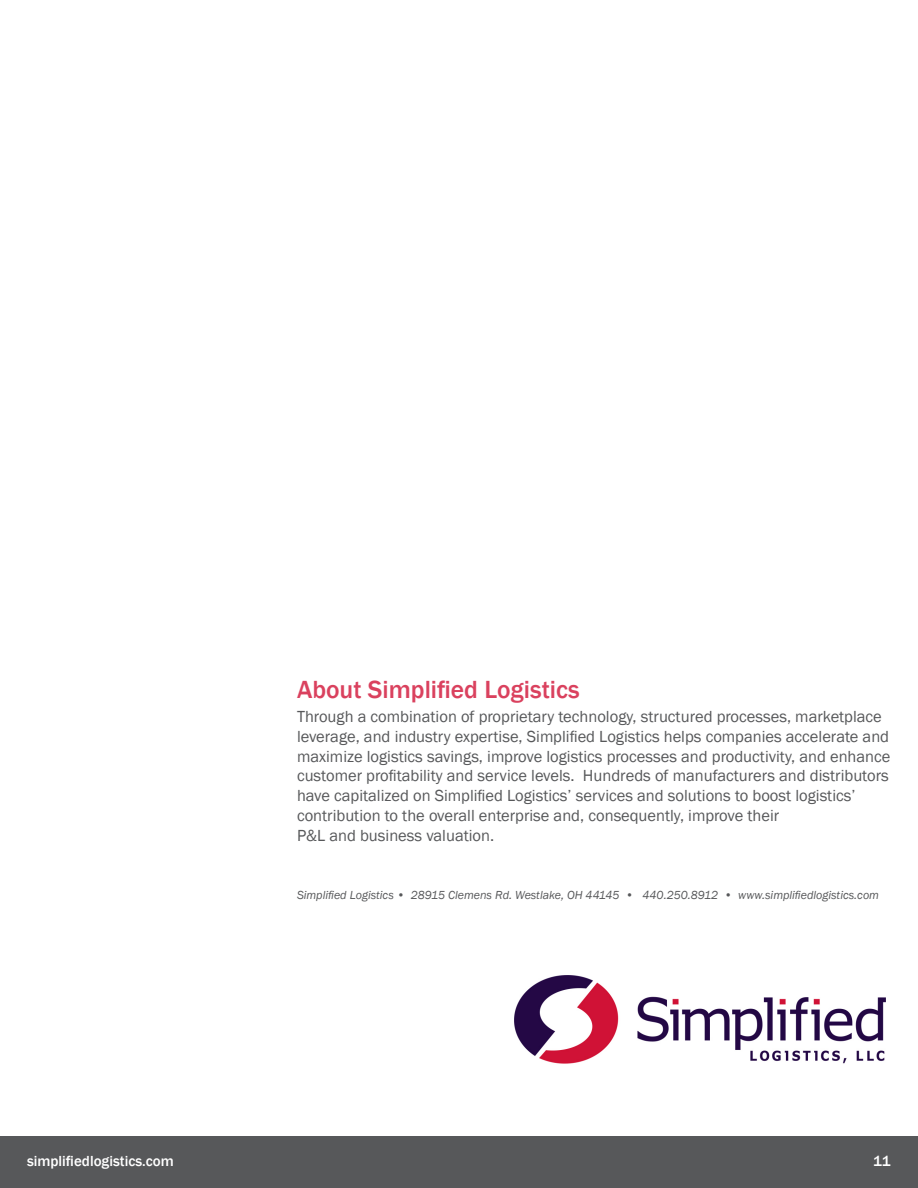
<style>
.page{position:relative;width:918px;height:1188px;background:#fff}
.page>*{position:absolute;margin:0;border:0;box-sizing:border-box;transform-origin:0 0}
.t1{font:500 25.5px "Franklin Gothic";color:#da415e}
.t2{font:16.5px/19.8px "Franklin Gothic";color:#57585a}
.t3{font:500 15px "Franklin Gothic";color:#fff}
.t4{font:italic 12px "Franklin Gothic";color:#57585a}
</style>
<div class="page">
<div style="left:0;top:1136px;width:918px;height:52px;background:#57585a"></div>
<img style="left:514px;top:975px;width:372px;height:89px">
<p class="t1" style="left:297px;top:674px;width:284px">About Simplified Logistics</p>
<p class="t2" style="left:297px;top:707px;width:595px">Through a combination of proprietary technology, structured processes, marketplace leverage, and industry expertise, Simplified Logistics helps companies accelerate and maximize logistics savings, improve logistics processes and productivity, and enhance customer profitability and service levels. Hundreds of manufacturers and distributors have capitalized on Simplified Logistics’ services and solutions to boost logistics’ contribution to the overall enterprise and, consequently, improve their<br>P&amp;L and business valuation.</p>
<p class="t4" style="left:297px;top:887px;width:584px">Simplified Logistics • 28915 Clemens Rd. Westlake, OH 44145 • 440.250.8912 • www.simplifiedlogistics.com</p>
<p class="t3" style="left:27px;top:1151px;width:148px">simplifiedlogistics.com</p>
<p class="t3" style="left:873px;top:1151px;width:19px">11</p>
</div>
